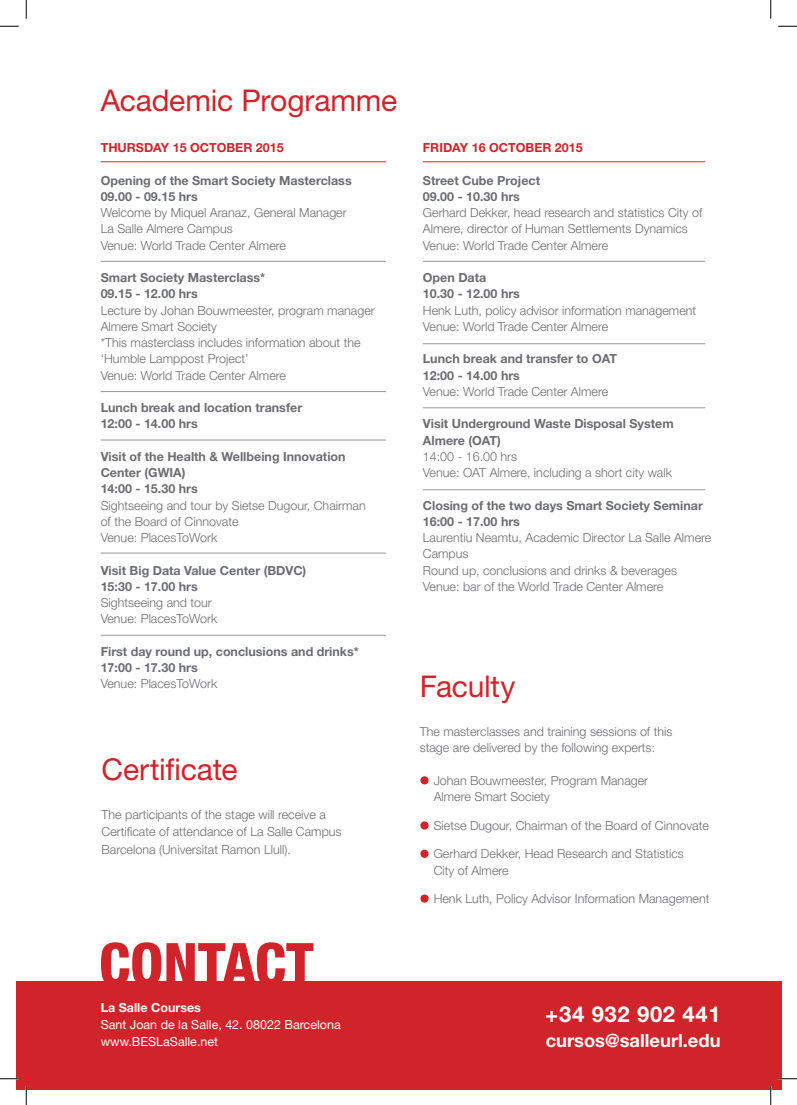
<style>
.page{position:relative;width:797px;height:1105px;background:#fff}
.page>*{position:absolute;margin:0;border:0;box-sizing:border-box;transform-origin:0 0}
.t1{font:800 condensed 58px "Helvetica Neue LT";color:#d1232a}
.t2{font:30px "Helvetica Neue LT Std";letter-spacing:-.005em;color:#d1232a}
.t3{font:700 22px "Helvetica Neue LT Std";letter-spacing:.03em;color:#fff}
.t4{font:700 18.38px "Helvetica Neue LT Std";color:#fff}
.t5{font:300 12.5px/16.2px "Helvetica Neue LT Std";color:#6c6d70}
.t6{font:700 12.5px "Helvetica Neue LT Std";color:#6c6d70}
.t7{font:12.5px "Helvetica Neue LT Std";color:#fff}
.t8{font:700 12.5px "Helvetica Neue LT Std";color:#d1232a}
.t9{font:700 12.5px "Helvetica Neue LT Std";color:#fff}
</style>
<div class="page">
<div style="left:16px;top:981px;width:765px;height:108px;background:#d1232a"></div>
<div style="left:420px;top:776px;width:8px;height:8px;background:#d1232a;border-radius:50%"></div>
<div style="left:420px;top:821px;width:8px;height:8px;background:#d1232a;border-radius:50%"></div>
<div style="left:420px;top:850px;width:8px;height:8px;background:#d1232a;border-radius:50%"></div>
<div style="left:420px;top:894px;width:8px;height:9px;background:#d1232a;border-radius:50%"></div>
<hr style="left:101px;top:161px;width:285px;height:1px;background:#d1232a">
<hr style="left:101px;top:261px;width:285px;height:1px;background:#939598">
<hr style="left:423px;top:261px;width:282px;height:1px;background:#939598">
<hr style="left:423px;top:343px;width:282px;height:1px;background:#939598">
<hr style="left:423px;top:407px;width:282px;height:1px;background:#939598">
<hr style="left:423px;top:489px;width:282px;height:1px;background:#939598">
<hr style="left:101px;top:391px;width:285px;height:1px;background:#939598">
<hr style="left:101px;top:440px;width:285px;height:1px;background:#939598">
<hr style="left:101px;top:553px;width:285px;height:1px;background:#939598">
<hr style="left:101px;top:635px;width:285px;height:1px;background:#939598">
<hr style="left:423px;top:161px;width:282px;height:1px;background:#d1232a">
<svg style="left:0;top:25px;width:19px;height:2px"></svg>
<svg style="left:778px;top:25px;width:19px;height:2px"></svg>
<svg style="left:0;top:1078px;width:19px;height:1px"></svg>
<svg style="left:778px;top:1078px;width:19px;height:1px"></svg>
<svg style="left:25px;top:0;width:2px;height:19px"></svg>
<svg style="left:25px;top:1086px;width:2px;height:19px"></svg>
<svg style="left:770px;top:0;width:1px;height:19px"></svg>
<svg style="left:770px;top:1086px;width:1px;height:19px"></svg>
<p class="t2" style="left:101px;top:83px;width:298px">Academic Programme</p>
<p class="t8" style="left:101px;top:140px;width:184px">THURSDAY 15 OCTOBER 2015</p>
<p class="t6" style="left:101px;top:172px;width:252px">Opening of the Smart Society Masterclass</p>
<p class="t6" style="left:101px;top:189px;width:99px">09.00 - 09.15 hrs</p>
<p class="t5" style="left:101px;top:204px;width:247px">Welcome by Miquel Aranaz, General Manager</p>
<p class="t5" style="left:101px;top:220px;width:133px">La Salle Almere Campus</p>
<p class="t5" style="left:101px;top:237px;width:187px">Venue: World Trade Center Almere</p>
<p class="t6" style="left:101px;top:270px;width:166px">Smart Society Masterclass*</p>
<p class="t6" style="left:101px;top:286px;width:99px">09.15 - 12.00 hrs</p>
<p class="t5" style="left:101px;top:302px;width:275px">Lecture by Johan Bouwmeester, program manager<br>Almere Smart Society</p>
<p class="t5" style="left:101px;top:334px;width:261px">*This masterclass includes information about the</p>
<p class="t5" style="left:101px;top:350px;width:149px">‘Humble Lamppost Project’</p>
<p class="t5" style="left:101px;top:367px;width:187px">Venue: World Trade Center Almere</p>
<p class="t6" style="left:101px;top:400px;width:203px">Lunch break and location transfer</p>
<p class="t6" style="left:101px;top:416px;width:99px">12:00 - 14.00 hrs</p>
<p class="t6" style="left:101px;top:449px;width:246px">Visit of the Health &amp; Wellbeing Innovation</p>
<p class="t6" style="left:101px;top:465px;width:86px">Center (GWIA)</p>
<p class="t6" style="left:101px;top:481px;width:99px">14:00 - 15.30 hrs</p>
<p class="t5" style="left:101px;top:497px;width:266px">Sightseeing and tour by Sietse Dugour, Chairman</p>
<p class="t5" style="left:101px;top:513px;width:139px">of the Board of Cinnovate</p>
<p class="t5" style="left:101px;top:529px;width:118px">Venue: PlacesToWork</p>
<p class="t6" style="left:101px;top:562px;width:207px">Visit Big Data Value Center (BDVC)</p>
<p class="t6" style="left:101px;top:579px;width:99px">15:30 - 17.00 hrs</p>
<p class="t5" style="left:101px;top:594px;width:113px">Sightseeing and tour</p>
<p class="t5" style="left:101px;top:610px;width:118px">Venue: PlacesToWork</p>
<p class="t6" style="left:101px;top:644px;width:260px">First day round up, conclusions and drinks*</p>
<p class="t6" style="left:101px;top:660px;width:99px">17:00 - 17.30 hrs</p>
<p class="t5" style="left:101px;top:675px;width:118px">Venue: PlacesToWork</p>
<p class="t2" style="left:102px;top:751px;width:137px">Certificate</p>
<p class="t5" style="left:102px;top:805px;width:241px;line-height:17.5px">The participants of the stage will receive a<br>Certificate of attendance of La Salle Campus<br>Barcelona (Universitat Ramon Llull).</p>
<p class="t1" style="left:99px;top:928px;width:216px">CONTACT</p>
<p class="t9" style="left:101px;top:1000px;width:102px">La Salle Courses</p>
<p class="t7" style="left:101px;top:1017px;width:241px">Sant Joan de la Salle, 42. 08022 Barcelona</p>
<p class="t7" style="left:101px;top:1034px;width:119px">www.BESLaSalle.net</p>
<p class="t8" style="left:423px;top:140px;width:161px">FRIDAY 16 OCTOBER 2015</p>
<p class="t6" style="left:423px;top:172px;width:119px">Street Cube Project</p>
<p class="t6" style="left:423px;top:189px;width:99px">09.00 - 10.30 hrs</p>
<p class="t5" style="left:423px;top:204px;width:281px">Gerhard Dekker, head research and statistics City of<br>Almere, director of Human Settlements Dynamics</p>
<p class="t5" style="left:423px;top:237px;width:187px">Venue: World Trade Center Almere</p>
<p class="t6" style="left:423px;top:270px;width:65px">Open Data</p>
<p class="t6" style="left:423px;top:286px;width:99px">10.30 - 12.00 hrs</p>
<p class="t5" style="left:423px;top:302px;width:275px">Henk Luth, policy advisor information management</p>
<p class="t5" style="left:423px;top:318px;width:187px">Venue: World Trade Center Almere</p>
<p class="t6" style="left:423px;top:351px;width:196px">Lunch break and transfer to OAT</p>
<p class="t6" style="left:423px;top:367px;width:99px">12:00 - 14.00 hrs</p>
<p class="t5" style="left:423px;top:383px;width:187px">Venue: World Trade Center Almere</p>
<p class="t6" style="left:423px;top:416px;width:252px">Visit Underground Waste Disposal System</p>
<p class="t6" style="left:423px;top:432px;width:79px">Almere (OAT)</p>
<p class="t5" style="left:423px;top:448px;width:96px">14:00 - 16.00 hrs</p>
<p class="t5" style="left:423px;top:464px;width:251px">Venue: OAT Almere, including a short city walk</p>
<p class="t6" style="left:423px;top:497px;width:281px">Closing of the two days Smart Society Seminar</p>
<p class="t6" style="left:423px;top:514px;width:99px">16:00 - 17.00 hrs</p>
<p class="t5" style="left:423px;top:529px;width:290px">Laurentiu Neamtu, Academic Director La Salle Almere<br>Campus</p>
<p class="t5" style="left:423px;top:562px;width:255px">Round up, conclusions and drinks &amp; beverages</p>
<p class="t5" style="left:423px;top:578px;width:242px">Venue: bar of the World Trade Center Almere</p>
<p class="t2" style="left:420px;top:668px;width:97px">Faculty</p>
<p class="t5" style="left:420px;top:723px;width:254px">The masterclasses and training sessions of this</p>
<p class="t5" style="left:420px;top:739px;width:237px">stage are delivered by the following experts:</p>
<p class="t5" style="left:433px;top:772px;width:216px">Johan Bouwmeester, Program Manager</p>
<p class="t5" style="left:433px;top:788px;width:118px">Almere Smart Society</p>
<p class="t5" style="left:433px;top:817px;width:277px">Sietse Dugour, Chairman of the Board of Cinnovate</p>
<p class="t5" style="left:433px;top:845px;width:252px">Gerhard Dekker, Head Research and Statistics</p>
<p class="t5" style="left:433px;top:862px;width:77px">City of Almere</p>
<p class="t5" style="left:433px;top:890px;width:277px">Henk Luth, Policy Advisor Information Management</p>
<p class="t3" style="left:545px;top:1000px;width:177px">+34 932 902 441</p>
<p class="t4" style="left:545px;top:1029px;width:176px">cursos@salleurl.edu</p>
</div>
